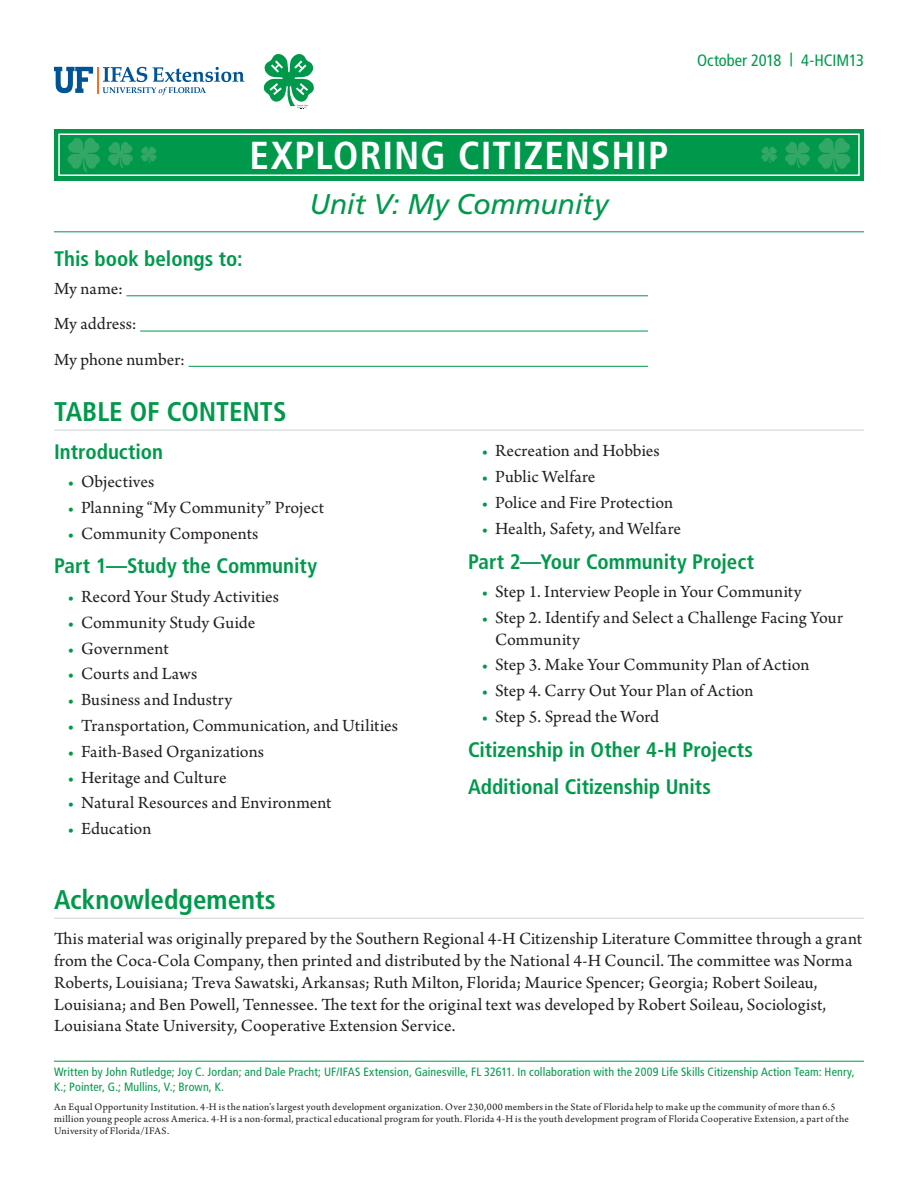
<style>
.page{position:relative;width:918px;height:1188px;background:#fff}
.page>*{position:absolute;margin:0;border:0;box-sizing:border-box;transform-origin:0 0}
.t1{font:700 condensed 39px "Frutiger LT Std";letter-spacing:.025em;color:#fff}
.t2{font:italic 28.5px "Frutiger LT Std";letter-spacing:-.01em;color:#00994c}
.t3{font:700 condensed 27px "Frutiger LT Std";color:#00994c}
.t4{font:700 condensed 21px/37.5px "Frutiger LT Std";color:#00994c}
.t5{font:18px/21.8px "Arno Pro";letter-spacing:.005em;color:#231f20}
.t6{font:condensed 16.5px "Frutiger LT Std";color:#00994c}
.t7{font:condensed 12px/15px "Frutiger LT Std";letter-spacing:.01em;color:#00994c}
.t8{font:10.5px/12px "Arno Pro";letter-spacing:.02em;color:#231f20}
.s1{color:#00994c}
</style>
<div class="page">
<div style="left:54px;top:129px;width:810px;height:51px;background:#00994c"></div>
<svg style="left:264px;top:54px;width:50px;height:55px"></svg>
<svg style="left:58px;top:133px;width:802px;height:43px"></svg>
<hr style="left:54px;top:231px;width:810px;height:1px;background:#00994c">
<hr style="left:54px;top:1061px;width:810px;height:1px;background:#00994c">
<svg style="left:54px;top:67px;width:190px;height:28px"></svg>
<hr style="left:126px;top:295px;width:522px;height:1px;background:#00994c">
<hr style="left:140px;top:331px;width:508px;height:1px;background:#00994c">
<hr style="left:189px;top:366px;width:459px;height:1px;background:#00994c">
<hr style="left:54px;top:430px;width:810px;height:1px;background:#d1d3d4">
<hr style="left:54px;top:918px;width:810px;height:1px;background:#d1d3d4">
<h1 class="t1" style="left:250px;top:133px;width:420px">EXPLORING CITIZENSHIP</h1>
<h2 class="t2" style="left:310px;top:187px;width:300px">Unit V: My Community</h2>
<p class="t6" style="left:697px;top:51px;width:168px">October 2018 <sup>|</sup> 4-HCIM13</p>
<p class="t4" style="left:54px;top:240px;width:190px">This book belongs to:</p>
<p class="t5" style="left:54px;top:272px;width:133px;line-height:35.2px">My name:<br>My address:<br>My phone number:</p>
<h3 class="t3" style="left:54px;top:396px;width:234px">TABLE OF CONTENTS</h3>
<p class="t4" style="left:54px;top:433px;width:111px">Introduction</p>
<p class="t5" style="left:68px;top:472px;width:88px"><span class="s1">•</span> Objectives</p>
<p class="t5" style="left:68px;top:498px;width:258px"><span class="s1">•</span> Planning “My Community” Project</p>
<p class="t5" style="left:68px;top:523px;width:192px"><span class="s1">•</span> Community Components</p>
<p class="t4" style="left:54px;top:547px;width:265px">Part 1—Study the Community</p>
<p class="t5" style="left:68px;top:587px;width:213px"><span class="s1">•</span> Record Your Study Activities</p>
<p class="t5" style="left:68px;top:612px;width:189px"><span class="s1">•</span> Community Study Guide</p>
<p class="t5" style="left:68px;top:638px;width:103px"><span class="s1">•</span> Government</p>
<p class="t5" style="left:68px;top:664px;width:131px"><span class="s1">•</span> Courts and Laws</p>
<p class="t5" style="left:68px;top:690px;width:166px"><span class="s1">•</span> Business and Industry</p>
<p class="t5" style="left:68px;top:716px;width:332px"><span class="s1">•</span> Transportation, Communication, and Utilities</p>
<p class="t5" style="left:68px;top:741px;width:198px"><span class="s1">•</span> Faith-Based Organizations</p>
<p class="t5" style="left:68px;top:767px;width:161px"><span class="s1">•</span> Heritage and Culture</p>
<p class="t5" style="left:68px;top:793px;width:266px"><span class="s1">•</span> Natural Resources and Environment</p>
<p class="t5" style="left:68px;top:819px;width:85px"><span class="s1">•</span> Education</p>
<p class="t5" style="left:482px;top:441px;width:180px"><span class="s1">•</span> Recreation and Hobbies</p>
<p class="t5" style="left:482px;top:467px;width:115px"><span class="s1">•</span> Public Welfare</p>
<p class="t5" style="left:482px;top:493px;width:193px"><span class="s1">•</span> Police and Fire Protection</p>
<p class="t5" style="left:482px;top:518px;width:201px"><span class="s1">•</span> Health, Safety, and Welfare</p>
<p class="t4" style="left:468px;top:543px;width:288px">Part 2—Your Community Project</p>
<p class="t5" style="left:482px;top:582px;width:322px"><span class="s1">•</span> Step 1. Interview People in Your Community</p>
<p class="t5" style="left:495px;top:607px;width:349px;text-indent:-14px"><span class="s1">•</span> Step 2. Identify and Select a Challenge Facing Your<br>Community</p>
<p class="t5" style="left:482px;top:655px;width:330px"><span class="s1">•</span> Step 3. Make Your Community Plan of Action</p>
<p class="t5" style="left:482px;top:681px;width:274px"><span class="s1">•</span> Step 4. Carry Out Your Plan of Action</p>
<p class="t5" style="left:482px;top:707px;width:179px"><span class="s1">•</span> Step 5. Spread the Word</p>
<p class="t4" style="left:468px;top:731px;width:287px">Citizenship in Other 4-H Projects<br>Additional Citizenship Units</p>
<h3 class="t3" style="left:54px;top:884px;width:223px">Acknowledgements</h3>
<p class="t5" style="left:54px;top:929px;width:810px">This material was originally prepared by the Southern Regional 4-H Citizenship Literature Committee through a grant from the Coca-Cola Company, then printed and distributed by the National 4-H Council. The committee was Norma Roberts, Louisiana; Treva Sawatski, Arkansas; Ruth Milton, Florida; Maurice Spencer; Georgia; Robert Soileau, Louisiana; and Ben Powell, Tennessee. The text for the original text was developed by Robert Soileau, Sociologist, Louisiana State University, Cooperative Extension Service.</p>
<p class="t7" style="left:54px;top:1065px;width:802px">Written by John Rutledge; Joy C. Jordan; and Dale Pracht; UF/IFAS Extension, Gainesville, FL 32611. In collaboration with the 2009 Life Skills Citizenship Action Team: Henry,<br>K.; Pointer, G.; Mullins, V.; Brown, K.</p>
<p class="t8" style="left:54px;top:1101px;width:796px">An Equal Opportunity Institution. 4-H is the nation’s largest youth development organization. Over 230,000 members in the State of Florida help to make up the community of more than 6.5 million young people across America. 4-H is a non-formal, practical educational program for youth. Florida 4-H is the youth development program of Florida Cooperative Extension, a part of the<br>University of Florida/IFAS.</p>
</div>
